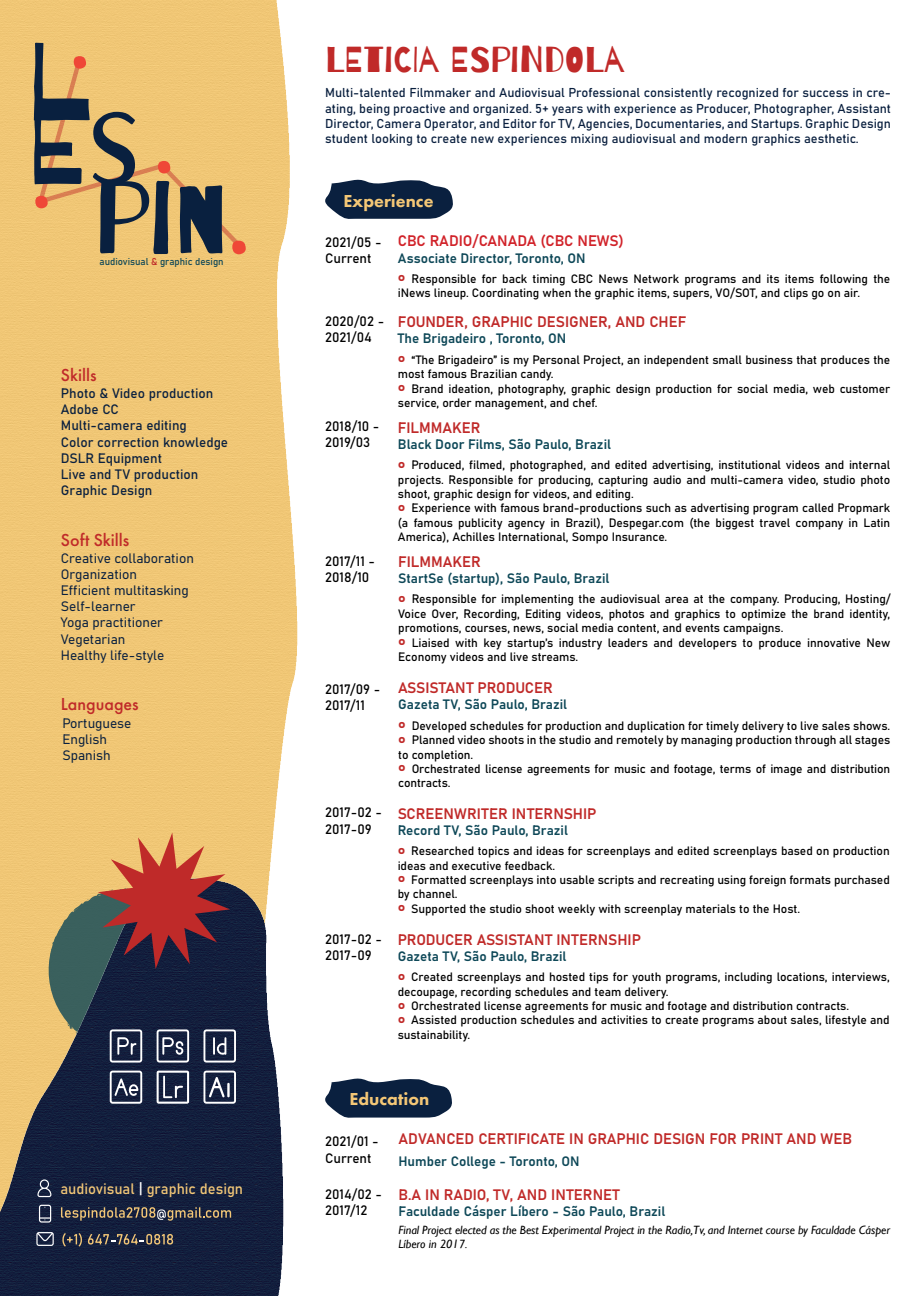
<style>
.page{position:relative;width:918px;height:1296px;background:#fff}
.page>*{position:absolute;margin:0;border:0;box-sizing:border-box;transform-origin:0 0}
.t1{font:120.3px "Barrio";color:#09203f}
.t2{font:110.1px "Barrio";color:#09203f}
.t3{font:102.45px "Barrio";color:#09203f}
.t4{font:84.45px "Barrio";color:#ef4737}
.name{font:36px "Barrio";letter-spacing:.005em;color:#c02a29}
.TOPICS{font:500 18px "Futura PT";color:#c02a29}
.experience{font:800 18px "Futura PT";color:#f4c776}
.headers{font:15px "Bahnschrift";color:#c02a29}
.t5{font:15px "Bahnschrift";color:#f3c777}
.headers-2{font:15px "Bahnschrift";letter-spacing:-.01em;color:#d1232a}
.body_blue{font:13.5px "Bahnschrift";color:#0a203f}
.Place_and_city{font:13.5px "Bahnschrift";color:#0e4858}
.dates{font:13.5px "Bahnschrift";color:#000}
.description{font:12.75px/15.3px "Bahnschrift";color:#0a203f;text-align:justify}
.t6{font:12px/14.4px "Bahnschrift";letter-spacing:-.005em;color:#000}
.italic_description{font:italic 12px/14.4px "Gill Sans";color:#000}
.t7{font:9.9px "Bahnschrift";color:#0f4858}
.s1{font-size:102.45px}
.s2{font-size:92.25px}
.s3{font-size:92.25px;color:#ef4737}
.s4{color:#bf2a29}
.s5{color:#fff}
.s6{font-size:21px;color:#c02a29}
</style>
<div class="page">
<div style="left:0;top:0;width:298px;height:814px;background:#f0c776"></div>
<img style="left:0;top:814px;width:284px;height:482px">
<svg style="left:37px;top:1179px;width:14px;height:18px"></svg>
<svg style="left:39px;top:1205px;width:12px;height:18px"></svg>
<svg style="left:36px;top:1232px;width:18px;height:14px"></svg>
<svg style="left:61px;top:1207px;width:170px;height:14px;background:#4d4a4e"></svg>
<svg style="left:62px;top:1233px;width:20px;height:14px"></svg>
<svg style="left:88px;top:1234px;width:85px;height:11px"></svg>
<div style="left:37px;top:56px;width:203px;height:190px;background:#f0c675"></div>
<svg style="left:49px;top:833px;width:187px;height:230px;background:#6f5750"></svg>
<svg style="left:204px;top:1071px;width:32px;height:33px"></svg>
<svg style="left:157px;top:1071px;width:32px;height:33px"></svg>
<svg style="left:110px;top:1071px;width:32px;height:33px"></svg>
<svg style="left:325px;top:179px;width:128px;height:40px;background:#32445e"></svg>
<svg style="left:325px;top:1078px;width:127px;height:40px;background:#31445e"></svg>
<p class="t2" style="left:27px;top:23px;width:64px">l</p>
<p class="t1" style="left:27px;top:78px;width:114px">E<span class="s1">s</span></p>
<p class="t3" style="left:94px;top:163px;width:157px">pi<span class="s2">n</span><span class="s3">.</span></p>
<p class="t4" style="left:32px;top:133px;width:21px">.</p>
<p class="t7" style="left:100px;top:254px;width:126px">audiovisual <span class="s4">&amp;</span> graphic design</p>
<p class="TOPICS" style="left:61px;top:364px;width:37px">Skills</p>
<p class="body_blue" style="left:61px;top:383px;width:154px">Photo &amp; Video production</p>
<p class="body_blue" style="left:61px;top:399px;width:60px">Adobe CC</p>
<p class="body_blue" style="left:61px;top:415px;width:127px">Multi-camera editing</p>
<p class="body_blue" style="left:61px;top:432px;width:169px">Color correction knowledge</p>
<p class="body_blue" style="left:61px;top:448px;width:103px">DSLR Equipment</p>
<p class="body_blue" style="left:61px;top:464px;width:139px">Live and TV production</p>
<p class="body_blue" style="left:61px;top:480px;width:93px">Graphic Design</p>
<p class="TOPICS" style="left:61px;top:529px;width:70px">Soft Skills</p>
<p class="body_blue" style="left:61px;top:548px;width:135px">Creative collaboration</p>
<p class="body_blue" style="left:61px;top:564px;width:78px">Organization</p>
<p class="body_blue" style="left:61px;top:580px;width:129px">Efficient multitasking</p>
<p class="body_blue" style="left:61px;top:596px;width:76px">Self-learner</p>
<p class="body_blue" style="left:61px;top:612px;width:104px">Yoga practitioner</p>
<p class="body_blue" style="left:61px;top:629px;width:66px">Vegetarian</p>
<p class="body_blue" style="left:61px;top:645px;width:105px">Healthy life-style</p>
<p class="TOPICS" style="left:61px;top:693px;width:79px">Languages</p>
<p class="body_blue" style="left:62px;top:713px;width:71px">Portuguese</p>
<p class="body_blue" style="left:62px;top:729px;width:46px">English</p>
<p class="body_blue" style="left:62px;top:745px;width:50px">Spanish</p>
<p class="t5" style="left:60px;top:1177px;width:184px">audiovisual <span class="s5">|</span> graphic design</p>
<p class="name" style="left:325px;top:40px;width:301px">LETICIA ESPINDOLA</p>
<p class="description" style="left:325px;top:84px;width:567px">Multi-talented Filmmaker and Audiovisual Professional consistently recognized for success in cre&shy;ating, being proactive and organized. 5+ years with experience as Producer, Photographer, Assistant Director, Camera Operator, and Editor for TV, Agencies, Documentaries, and Startups. Graphic Design student looking to create new experiences mixing audiovisual and modern graphics aesthetic.</p>
<p class="experience" style="left:343px;top:190px;width:92px">Experience</p>
<p class="dates" style="left:325px;top:232px;width:58px">2021/05 -</p>
<p class="dates" style="left:325px;top:248px;width:48px">Current</p>
<p class="headers-2" style="left:398px;top:230px;width:227px">CBC RADIO/CANADA (CBC NEWS)</p>
<p class="Place_and_city" style="left:398px;top:248px;width:189px">Associate Director, Toronto, ON</p>
<p class="t6" style="left:398px;top:271px;width:494px"><span class="s6">°</span> Responsible for back timing CBC News Network programs and its items following the iNews lineup. Coordinating when the graphic items, supers, VO/SOT, and clips go on air.</p>
<p class="dates" style="left:325px;top:311px;width:61px">2020/02 -</p>
<p class="dates" style="left:325px;top:327px;width:48px">2021/04</p>
<p class="headers" style="left:398px;top:311px;width:290px">FOUNDER, GRAPHIC DESIGNER, AND CHEF</p>
<p class="Place_and_city" style="left:398px;top:328px;width:170px">The Brigadeiro , Toronto, ON</p>
<p class="t6" style="left:398px;top:352px;width:494px"><span class="s6">°</span> “The Brigadeiro” is my Personal Project, an independent small business that produces the most famous Brazilian candy.</p>
<p class="t6" style="left:398px;top:380px;width:494px"><span class="s6">°</span> Brand ideation, photography, graphic design production for social media, web customer service, order management, and chef.</p>
<p class="dates" style="left:325px;top:416px;width:56px">2018/10 -</p>
<p class="dates" style="left:325px;top:432px;width:47px">2019/03</p>
<p class="headers" style="left:398px;top:416px;width:84px">FILMMAKER</p>
<p class="Place_and_city" style="left:398px;top:434px;width:214px">Black Door Films, São Paulo, Brazil</p>
<p class="t6" style="left:398px;top:457px;width:494px;text-align:justify"><span class="s6">°</span> Produced, filmed, photographed, and edited advertising, institutional videos and internal projects. Responsible for producing, capturing audio and multi-camera video, studio photo shoot, graphic design for videos, and editing.</p>
<p class="t6" style="left:398px;top:500px;width:494px;text-align:justify"><span class="s6">°</span> Experience with famous brand-productions such as advertising program called Propmark (a famous publicity agency in Brazil), Despegar.com (the biggest travel company in Latin America), Achilles International, Sompo Insurance.</p>
<p class="dates" style="left:325px;top:551px;width:51px">2017/11 -</p>
<p class="dates" style="left:325px;top:567px;width:46px">2018/10</p>
<p class="headers" style="left:398px;top:550px;width:84px">FILMMAKER</p>
<p class="Place_and_city" style="left:398px;top:568px;width:213px">StartSe (startup), São Paulo, Brazil</p>
<p class="t6" style="left:398px;top:591px;width:494px;text-align:justify"><span class="s6">°</span> Responsible for implementing the audiovisual area at the company. Producing, Hosting/ Voice Over, Recording, Editing videos, photos and graphics to optimize the brand identity, promotions, courses, news, social media content, and events campaigns.</p>
<p class="t6" style="left:398px;top:634px;width:494px"><span class="s6">°</span> Liaised with key startup’s industry leaders and developers to produce innovative New<br>Economy videos and live streams.</p>
<p class="dates" style="left:325px;top:679px;width:57px">2017/09 -</p>
<p class="dates" style="left:325px;top:695px;width:41px">2017/11</p>
<p class="headers" style="left:398px;top:676px;width:156px">ASSISTANT PRODUCER</p>
<p class="Place_and_city" style="left:398px;top:694px;width:170px">Gazeta TV, São Paulo, Brazil</p>
<p class="t6" style="left:398px;top:717px;width:494px"><span class="s6">°</span> Developed schedules for production and duplication for timely delivery to live sales shows.</p>
<p class="t6" style="left:398px;top:732px;width:494px"><span class="s6">°</span> Planned video shoots in the studio and remotely by managing production through all stages to completion.</p>
<p class="t6" style="left:398px;top:761px;width:494px"><span class="s6">°</span> Orchestrated license agreements for music and footage, terms of image and distribution contracts.</p>
<p class="dates" style="left:325px;top:802px;width:58px">2017-02 -</p>
<p class="dates" style="left:325px;top:819px;width:48px">2017-09</p>
<p class="headers" style="left:398px;top:802px;width:200px">SCREENWRITER INTERNSHIP</p>
<p class="Place_and_city" style="left:398px;top:820px;width:172px">Record TV, São Paulo, Brazil</p>
<p class="t6" style="left:398px;top:843px;width:494px"><span class="s6">°</span> Researched topics and ideas for screenplays and edited screenplays based on production ideas and executive feedback.</p>
<p class="t6" style="left:398px;top:872px;width:494px"><span class="s6">°</span> Formatted screenplays into usable scripts and recreating using foreign formats purchased by channel.</p>
<p class="t6" style="left:398px;top:901px;width:404px"><span class="s6">°</span> Supported the studio shoot weekly with screenplay materials to the Host.</p>
<p class="dates" style="left:325px;top:929px;width:58px">2017-02 -</p>
<p class="dates" style="left:325px;top:945px;width:48px">2017-09</p>
<p class="headers" style="left:398px;top:928px;width:245px">PRODUCER ASSISTANT INTERNSHIP</p>
<p class="Place_and_city" style="left:398px;top:946px;width:170px">Gazeta TV, São Paulo, Brazil</p>
<p class="t6" style="left:398px;top:969px;width:494px"><span class="s6">°</span> Created screenplays and hosted tips for youth programs, including locations, interviews, decoupage, recording schedules and team delivery.</p>
<p class="t6" style="left:398px;top:998px;width:453px"><span class="s6">°</span> Orchestrated license agreements for music and footage and distribution contracts.</p>
<p class="t6" style="left:398px;top:1012px;width:494px"><span class="s6">°</span> Assisted production schedules and activities to create programs about sales, lifestyle and sustainability.</p>
<p class="experience" style="left:349px;top:1088px;width:81px">Education</p>
<p class="dates" style="left:325px;top:1131px;width:55px">2021/01 -</p>
<p class="dates" style="left:325px;top:1148px;width:48px">Current</p>
<p class="dates" style="left:325px;top:1184px;width:58px">2014/02 -</p>
<p class="dates" style="left:325px;top:1200px;width:44px">2017/12</p>
<p class="headers" style="left:398px;top:1128px;width:455px">ADVANCED CERTIFICATE IN GRAPHIC DESIGN FOR PRINT AND WEB</p>
<p class="Place_and_city" style="left:398px;top:1151px;width:183px">Humber College - Toronto, ON</p>
<p class="headers" style="left:398px;top:1184px;width:223px">B.A IN RADIO, TV, AND INTERNET</p>
<p class="Place_and_city" style="left:398px;top:1201px;width:268px">Faculdade Cásper Líbero - São Paulo, Brazil</p>
<p class="italic_description" style="left:398px;top:1223px;width:493px">Final Project elected as the Best Experimental Project in the Radio,Tv, and Internet course by Faculdade Cásper<br>Líbero in 2017.</p>
</div>
